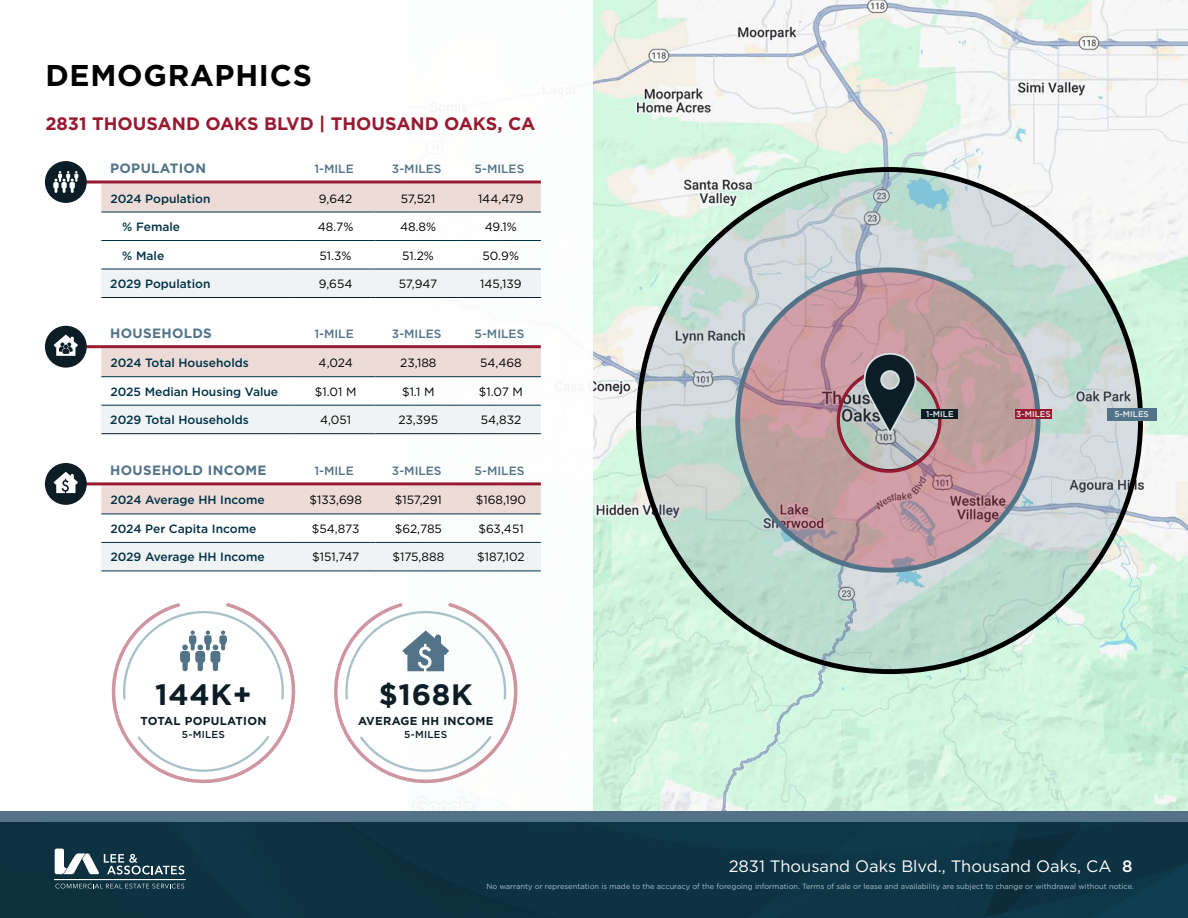
<style>
.page{position:relative;width:1188px;height:918px;background:#fff}
.page>*{position:absolute;margin:0;border:0;box-sizing:border-box;transform-origin:0 0}
.t1{font:700 30px "Gotham";letter-spacing:.025em;color:#000}
.t2{font:700 29.55px "Gotham";letter-spacing:.025em;color:#0c1d26}
.t3{font:700 18px "Gotham";color:#981a31}
.t4{font:16.5px "Gotham";color:#fff}
.t5{font:700 13.5px "Gotham";letter-spacing:.025em;color:#527388}
.t6{font:12px "Gotham";color:#000}
.t7{font:500 12px "Gotham";color:#003145}
.t8{font:500 12px "Gotham";color:#527388}
.t9{font:700 11.55px "Gotham";letter-spacing:.025em;color:#0c1d26}
.t10{font:500 10.05px "Gotham";letter-spacing:.025em;color:#0c1d26}
.t11{font:500 8.4px "Gotham";color:#e9eaea}
.t12{font:7.5px "Gotham";color:#a9c2ca}
.s1{font-weight:500}
</style>
<div class="page">
<img style="left:414px;top:0;width:774px;height:811px">
<div style="left:0;top:0;width:593px;height:810px;background:#fff"></div>
<svg style="left:334px;top:603px;width:184px;height:181px"></svg>
<svg style="left:111px;top:603px;width:185px;height:181px"></svg>
<svg style="left:636px;top:168px;width:504px;height:504px;background:#c2d6cf"></svg>
<svg style="left:740px;top:270px;width:299px;height:300px;background:#bca4a8"></svg>
<svg style="left:837px;top:369px;width:104px;height:100px;background:#adafae"></svg>
<div style="left:837px;top:368px;width:104px;height:105px;border:3px solid #981a31;border-radius:50%"></div>
<svg style="left:863px;top:352px;width:54px;height:87px;background:#6c7479"></svg>
<div style="left:1107px;top:408px;width:49px;height:13px;background:#527388"></div>
<div style="left:1015px;top:410px;width:37px;height:9px;background:#981a31"></div>
<div style="left:922px;top:410px;width:36px;height:9px;background:#0c1d26"></div>
<div style="left:101px;top:348px;width:440px;height:28px;background:#ecdbd7"></div>
<div style="left:101px;top:406px;width:440px;height:27px;background:#eff3f4"></div>
<hr style="left:101px;top:376px;width:192px;height:1px;background:#003145">
<hr style="left:293px;top:376px;width:83px;height:1px;background:#003145">
<hr style="left:376px;top:376px;width:82px;height:1px;background:#003145">
<hr style="left:458px;top:376px;width:83px;height:1px;background:#003145">
<hr style="left:101px;top:405px;width:192px;height:1px;background:#003145">
<hr style="left:293px;top:405px;width:83px;height:1px;background:#003145">
<hr style="left:376px;top:405px;width:82px;height:1px;background:#003145">
<hr style="left:458px;top:405px;width:83px;height:1px;background:#003145">
<hr style="left:101px;top:433px;width:192px;height:1px;background:#0c1d26">
<hr style="left:293px;top:433px;width:83px;height:1px;background:#0c1d26">
<hr style="left:376px;top:433px;width:82px;height:1px;background:#0c1d26">
<hr style="left:458px;top:433px;width:83px;height:1px;background:#0c1d26">
<hr style="left:59px;top:345px;width:482px;height:3px;background:#981a31">
<div style="left:45px;top:326px;width:42px;height:42px;background:#0c1d26;border-radius:50%"></div>
<svg style="left:54px;top:335px;width:24px;height:21px"></svg>
<svg style="left:101px;top:485px;width:440px;height:29px;background:#e6d5d2"></svg>
<div style="left:101px;top:543px;width:440px;height:28px;background:#eff3f4"></div>
<hr style="left:101px;top:514px;width:192px;height:1px;background:#003145">
<hr style="left:293px;top:514px;width:83px;height:1px;background:#003145">
<hr style="left:376px;top:514px;width:82px;height:1px;background:#003145">
<hr style="left:458px;top:514px;width:83px;height:1px;background:#003145">
<hr style="left:101px;top:571px;width:192px;height:1px;background:#003145">
<hr style="left:293px;top:571px;width:83px;height:1px;background:#003145">
<hr style="left:376px;top:571px;width:82px;height:1px;background:#003145">
<hr style="left:458px;top:571px;width:83px;height:1px;background:#003145">
<hr style="left:101px;top:542px;width:192px;height:1px;background:#003145">
<hr style="left:293px;top:542px;width:83px;height:1px;background:#003145">
<hr style="left:376px;top:542px;width:82px;height:1px;background:#003145">
<hr style="left:458px;top:542px;width:83px;height:1px;background:#003145">
<hr style="left:59px;top:482px;width:482px;height:3px;background:#981a31">
<div style="left:45px;top:463px;width:42px;height:42px;background:#0c1d26;border-radius:50%"></div>
<svg style="left:54px;top:472px;width:24px;height:21px"></svg>
<svg style="left:101px;top:183px;width:440px;height:29px;background:#e6d4d1"></svg>
<div style="left:101px;top:270px;width:440px;height:27px;background:#eff3f4"></div>
<hr style="left:101px;top:212px;width:192px;height:1px;background:#003145">
<hr style="left:293px;top:212px;width:82px;height:1px;background:#003145">
<hr style="left:375px;top:212px;width:83px;height:1px;background:#003145">
<hr style="left:458px;top:212px;width:83px;height:1px;background:#003145">
<hr style="left:101px;top:240px;width:192px;height:1px;background:#003145">
<hr style="left:293px;top:240px;width:82px;height:1px;background:#003145">
<hr style="left:375px;top:240px;width:83px;height:1px;background:#003145">
<hr style="left:458px;top:240px;width:83px;height:1px;background:#003145">
<hr style="left:101px;top:269px;width:192px;height:1px;background:#003145">
<hr style="left:293px;top:269px;width:82px;height:1px;background:#003145">
<hr style="left:375px;top:269px;width:83px;height:1px;background:#003145">
<hr style="left:458px;top:269px;width:83px;height:1px;background:#003145">
<hr style="left:101px;top:297px;width:192px;height:1px;background:#0c1d26">
<hr style="left:293px;top:297px;width:82px;height:1px;background:#0c1d26">
<hr style="left:375px;top:297px;width:83px;height:1px;background:#0c1d26">
<hr style="left:458px;top:297px;width:83px;height:1px;background:#0c1d26">
<hr style="left:59px;top:180px;width:482px;height:3px;background:#981a31">
<div style="left:45px;top:161px;width:42px;height:42px;background:#0c1d26;border-radius:50%"></div>
<svg style="left:53px;top:171px;width:25px;height:22px"></svg>
<div style="left:0;top:822px;width:1188px;height:96px;background:#0d3242"></div>
<div style="left:0;top:811px;width:1188px;height:11px;background:#527388"></div>
<svg style="left:55px;top:849px;width:129px;height:26px"></svg>
<svg style="left:56px;top:884px;width:128px;height:4px"></svg>
<hr style="left:54px;top:880px;width:131px;height:1px;background:#fff">
<h1 class="t1" style="left:45px;top:55px;width:268px">DEMOGRAPHICS</h1>
<h3 class="t3" style="left:45px;top:111px;width:492px">2831 THOUSAND OAKS BLVD | THOUSAND OAKS, CA</h3>
<p class="t5" style="left:110px;top:160px;width:97px">POPULATION</p>
<p class="t8" style="left:314px;top:161px;width:41px">1-MILE</p>
<p class="t8" style="left:392px;top:161px;width:51px">3-MILES</p>
<p class="t8" style="left:475px;top:161px;width:51px">5-MILES</p>
<p class="t7" style="left:110px;top:190px;width:102px">2024 Population</p>
<p class="t6" style="left:319px;top:191px;width:35px">9,642</p>
<p class="t6" style="left:401px;top:191px;width:36px">57,521</p>
<p class="t6" style="left:478px;top:191px;width:47px">144,479</p>
<p class="t7" style="left:122px;top:219px;width:59px">% Female</p>
<p class="t6" style="left:318px;top:219px;width:37px">48.7%</p>
<p class="t6" style="left:400px;top:219px;width:38px">48.8%</p>
<p class="t6" style="left:485px;top:219px;width:34px">49.1%</p>
<p class="t7" style="left:122px;top:247px;width:43px">% Male</p>
<p class="t6" style="left:320px;top:248px;width:33px">51.3%</p>
<p class="t6" style="left:402px;top:248px;width:33px">51.2%</p>
<p class="t6" style="left:483px;top:248px;width:38px">50.9%</p>
<p class="t7" style="left:110px;top:276px;width:102px">2029 Population</p>
<p class="t6" style="left:319px;top:276px;width:35px">9,654</p>
<p class="t6" style="left:399px;top:276px;width:40px">57,947</p>
<p class="t6" style="left:480px;top:276px;width:43px">145,139</p>
<p class="t5" style="left:110px;top:324px;width:103px">HOUSEHOLDS</p>
<p class="t7" style="left:110px;top:355px;width:140px">2024 Total Households</p>
<p class="t6" style="left:319px;top:355px;width:36px">4,024</p>
<p class="t6" style="left:400px;top:355px;width:38px">23,188</p>
<p class="t6" style="left:480px;top:355px;width:43px">54,468</p>
<p class="t7" style="left:110px;top:384px;width:169px">2025 Median Housing Value</p>
<p class="t6" style="left:315px;top:384px;width:43px">$1.01 M</p>
<p class="t6" style="left:402px;top:384px;width:34px">$1.1 M</p>
<p class="t6" style="left:479px;top:384px;width:46px">$1.07 M</p>
<p class="t7" style="left:110px;top:412px;width:140px">2029 Total Households</p>
<p class="t6" style="left:320px;top:412px;width:32px">4,051</p>
<p class="t6" style="left:398px;top:412px;width:41px">23,395</p>
<p class="t6" style="left:481px;top:412px;width:42px">54,832</p>
<p class="t8" style="left:314px;top:326px;width:41px">1-MILE</p>
<p class="t8" style="left:392px;top:326px;width:51px">3-MILES</p>
<p class="t8" style="left:475px;top:326px;width:51px">5-MILES</p>
<p class="t5" style="left:110px;top:462px;width:158px">HOUSEHOLD INCOME</p>
<p class="t7" style="left:110px;top:492px;width:156px">2024 Average HH Income</p>
<p class="t6" style="left:309px;top:493px;width:54px">$133,698</p>
<p class="t6" style="left:395px;top:493px;width:49px">$157,291</p>
<p class="t6" style="left:476px;top:493px;width:52px">$168,190</p>
<p class="t7" style="left:110px;top:521px;width:147px">2024 Per Capita Income</p>
<p class="t6" style="left:312px;top:521px;width:49px">$54,873</p>
<p class="t6" style="left:395px;top:521px;width:49px">$62,785</p>
<p class="t6" style="left:478px;top:521px;width:47px">$63,451</p>
<p class="t7" style="left:110px;top:549px;width:156px">2029 Average HH Income</p>
<p class="t6" style="left:312px;top:550px;width:49px">$151,747</p>
<p class="t6" style="left:392px;top:550px;width:53px">$175,888</p>
<p class="t6" style="left:477px;top:550px;width:49px">$187,102</p>
<p class="t8" style="left:314px;top:463px;width:41px">1-MILE</p>
<p class="t8" style="left:392px;top:463px;width:51px">3-MILES</p>
<p class="t8" style="left:475px;top:463px;width:51px">5-MILES</p>
<h2 class="t2" style="left:155px;top:675px;width:98px">144K+</h2>
<p class="t9" style="left:140px;top:714px;width:128px">TOTAL POPULATION</p>
<p class="t10" style="left:182px;top:727px;width:45px">5-MILES</p>
<h2 class="t2" style="left:379px;top:675px;width:96px">$168K</h2>
<p class="t9" style="left:358px;top:714px;width:137px">AVERAGE HH INCOME</p>
<p class="t10" style="left:404px;top:727px;width:45px">5-MILES</p>
<p class="t11" style="left:926px;top:409px;width:29px">1-MILE</p>
<p class="t11" style="left:1016px;top:409px;width:36px">3-MILES</p>
<p class="t11" style="left:1114px;top:409px;width:36px">5-MILES</p>
<h3 class="t4" style="left:729px;top:855px;width:405px">2831 Thousand Oaks Blvd., Thousand Oaks, CA <span class="s1">8</span></h3>
<p class="t12" style="left:487px;top:881px;width:649px">No warranty or representation is made to the accuracy of the foregoing information. Terms of sale or lease and availability are subject to change or withdrawal without notice.</p>
</div>
